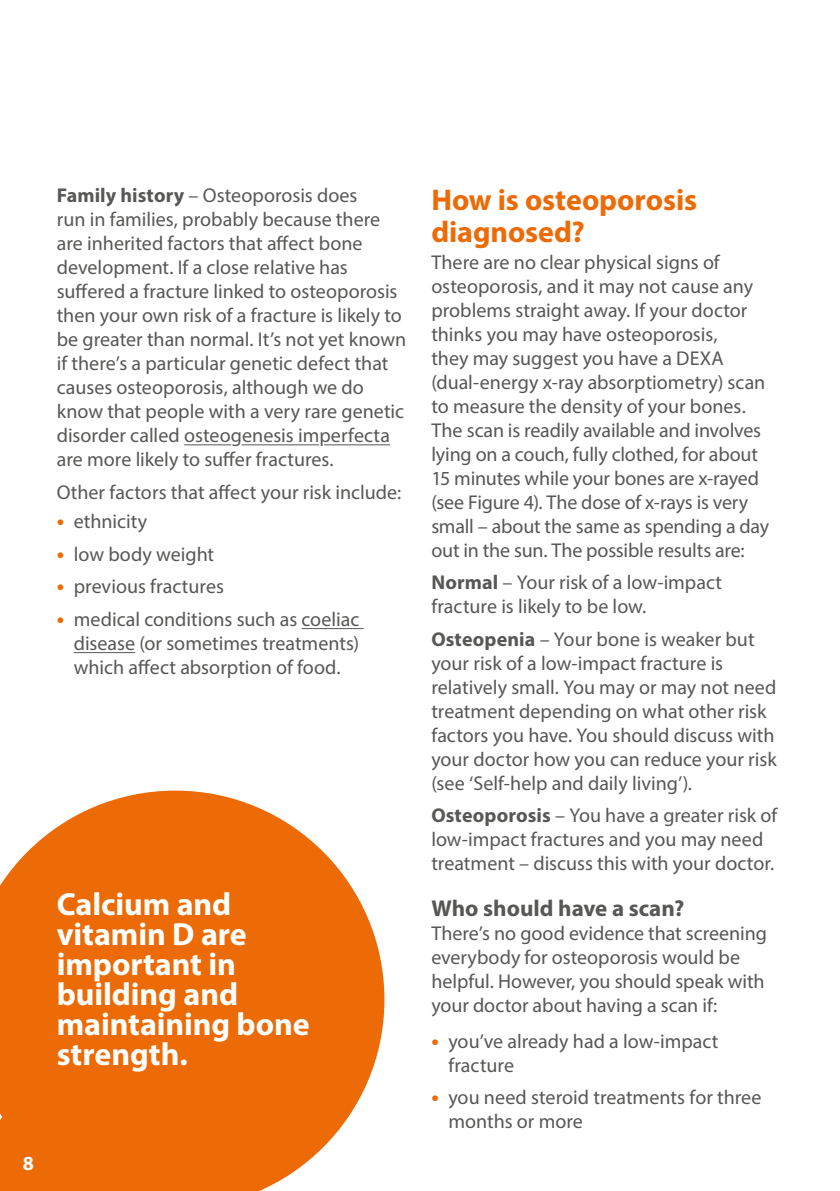
<style>
.page{position:relative;width:840px;height:1191px;background:#fff}
.page>*{position:absolute;margin:0;border:0;box-sizing:border-box;transform-origin:0 0}
.t1{font:700 32px/30px "Myriad Pro";letter-spacing:-.005em;color:#fff}
.t2{font:700 30px/32px "Myriad Pro";letter-spacing:-.005em;color:#ed6b06}
.t3{font:700 23px "Myriad Pro";color:#575756}
.t4{font:20px/24px "Myriad Pro";color:#575756}
.t5{font:700 20px "Myriad Pro";color:#fff}
.s1{font-weight:700}
.s2{font-weight:700;font-size:22px;color:#ed6b06}
</style>
<div class="page">
<hr style="left:301px;top:628px;width:62px;height:1px;background:#575756">
<svg style="left:184px;top:444px;width:206px;height:2px"></svg>
<svg style="left:301px;top:628px;width:61px;height:1px"></svg>
<svg style="left:73px;top:652px;width:63px;height:2px"></svg>
<svg style="left:0;top:790px;width:384px;height:401px;background:#ef7f27"></svg>
<p class="t4" style="left:57px;top:183px;width:351px"><span class="s1">Family history</span> – Osteoporosis does<br>run in families, probably because there are inherited factors that affect bone development. If a close relative has suffered a fracture linked to osteoporosis then your own risk of a fracture is likely to be greater than normal. It’s not yet known if there’s a particular genetic defect that causes osteoporosis, although we do know that people with a very rare genetic disorder called osteogenesis imperfecta are more likely to suffer fractures.</p>
<p class="t4" style="left:57px;top:480px;width:346px">Other factors that affect your risk include:</p>
<p class="t4" style="left:57px;top:509px;width:92px"><span class="s2">•</span> ethnicity</p>
<p class="t4" style="left:57px;top:542px;width:159px"><span class="s2">•</span> low body weight</p>
<p class="t4" style="left:57px;top:574px;width:168px"><span class="s2">•</span> previous fractures</p>
<p class="t4" style="left:74px;top:607px;width:287px;text-align:justify;text-indent:-17px"><span class="s2">•</span> medical conditions such as coeliac disease (or sometimes treatments) which affect absorption of food.</p>
<h1 class="t1" style="left:57px;top:887px;width:254px">Calcium and vitamin D are important in building and maintaining bone strength.</h1>
<p class="t5" style="left:23px;top:1150px;width:13px">8</p>
<h2 class="t2" style="left:431px;top:183px;width:267px">How is osteoporosis diagnosed?</h2>
<p class="t4" style="left:431px;top:249px;width:339px">There are no clear physical signs of osteoporosis, and it may not cause any problems straight away. If your doctor thinks you may have osteoporosis,<br>they may suggest you have a DEXA (dual-energy x-ray absorptiometry) scan to measure the density of your bones.<br>The scan is readily available and involves lying on a couch, fully clothed, for about 15 minutes while your bones are x-rayed (see Figure 4). The dose of x-rays is very small – about the same as spending a day out in the sun. The possible results are:</p>
<p class="t4" style="left:431px;top:570px;width:292px"><span class="s1">Normal</span> – Your risk of a low-impact fracture is likely to be low.</p>
<p class="t4" style="left:431px;top:626px;width:347px"><span class="s1">Osteopenia</span> – Your bone is weaker but your risk of a low-impact fracture is relatively small. You may or may not need treatment depending on what other risk factors you have. You should discuss with your doctor how you can reduce your risk (see ‘Self-help and daily living’).</p>
<p class="t4" style="left:431px;top:803px;width:347px"><span class="s1">Osteoporosis</span> – You have a greater risk of low-impact fractures and you may need treatment – discuss this with your doctor.</p>
<p class="t3" style="left:431px;top:893px;width:254px">Who should have a scan?</p>
<p class="t4" style="left:431px;top:921px;width:337px">There’s no good evidence that screening everybody for osteoporosis would be helpful. However, you should speak with your doctor about having a scan if:</p>
<p class="t4" style="left:448px;top:1028px;width:271px;text-indent:-17px"><span class="s2">•</span> you’ve already had a low-impact fracture</p>
<p class="t4" style="left:448px;top:1085px;width:314px;text-indent:-17px"><span class="s2">•</span> you need steroid treatments for three months or more</p>
</div>
